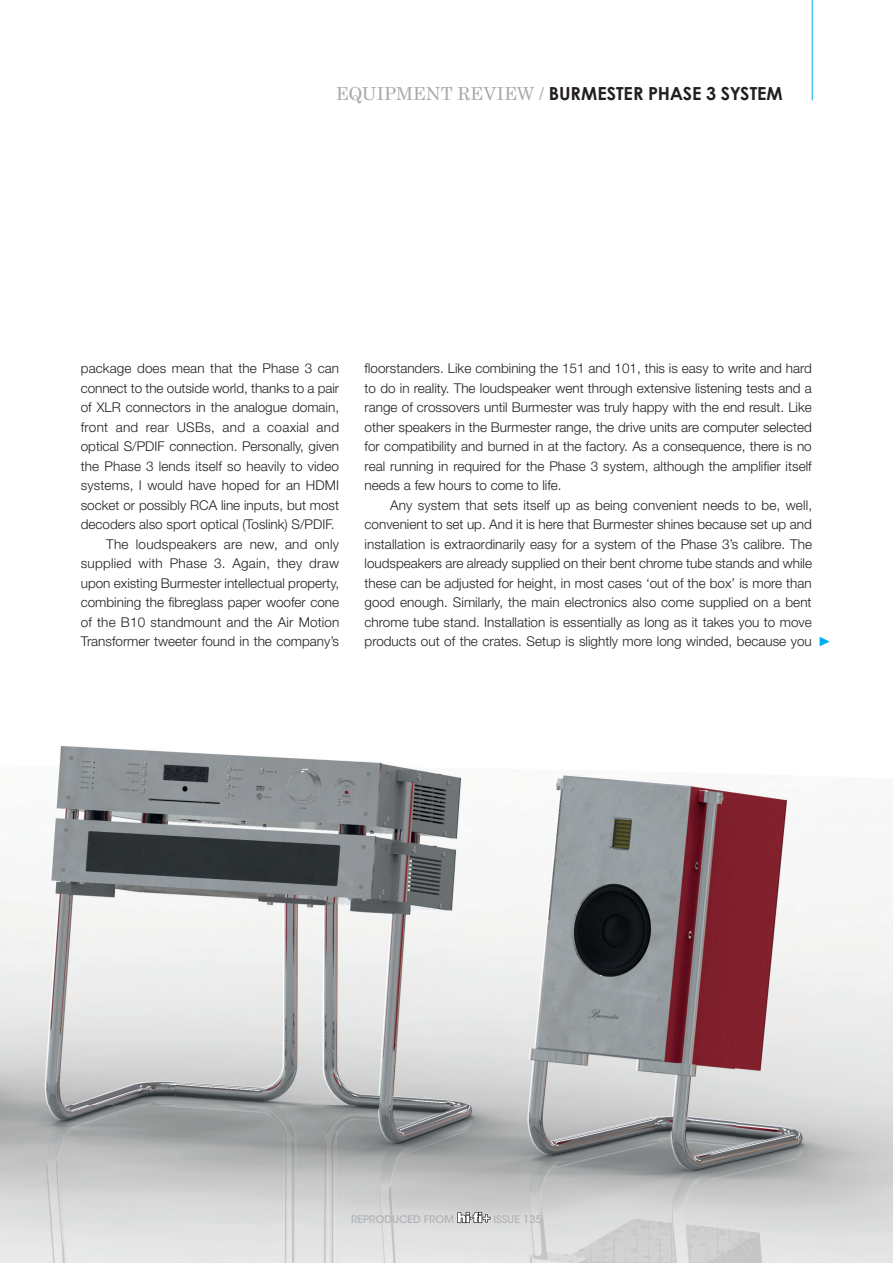
<style>
.page{position:relative;width:893px;height:1263px;background:#fff}
.page>*{position:absolute;margin:0;border:0;box-sizing:border-box;transform-origin:0 0}
.t1{font:700 18px "Century Gothic";letter-spacing:-.01em;color:#231f20}
.t2{font:300 13.5px/19.5px "Helvetica Neue LT Std";color:#231f20;text-align:justify}
.t3{font:300 13.5px "Helvetica Neue LT Std";letter-spacing:.02em;color:#231f20}
.t4{font:500 10.5px "ITC Avant Garde Std";color:#b2b3b7}
.s1{font-family:"Century Schoolbook";font-weight:400;color:#a8a9ad}
</style>
<div class="page">
<img style="left:0;top:746px;width:893px;height:517px">
<svg style="left:820px;top:637px;width:10px;height:9px"></svg>
<svg style="left:457px;top:1212px;width:33px;height:11px"></svg>
<hr style="left:812px;top:0;width:1px;height:100px;background:#00aeef">
<h1 class="t1" style="left:336px;top:82px;width:449px"><span class="s1">EQUIPMENT REVIEW /</span> BURMESTER PHASE 3 SYSTEM</h1>
<p class="t2" style="left:81px;top:358px;width:260px">package does mean that the Phase 3 can</p>
<p class="t2" style="left:81px;top:378px;width:260px">connect to the outside world, thanks to a pair</p>
<p class="t2" style="left:81px;top:397px;width:260px">of XLR connectors in the analogue domain,</p>
<p class="t3" style="left:81px;top:419px;width:260px">front and rear USBs, and a coaxial and</p>
<p class="t2" style="left:81px;top:436px;width:260px">optical S/PDIF connection. Personally, given</p>
<p class="t2" style="left:81px;top:456px;width:260px">the Phase 3 lends itself so heavily to video</p>
<p class="t2" style="left:81px;top:475px;width:260px">systems, I would have hoped for an HDMI</p>
<p class="t2" style="left:81px;top:495px;width:260px">socket or possibly RCA line inputs, but most</p>
<p class="t2" style="left:81px;top:514px;width:255px">decoders also sport optical (Toslink) S/PDIF.</p>
<p class="t3" style="left:106px;top:536px;width:234px">The loudspeakers are new, and only</p>
<p class="t3" style="left:81px;top:555px;width:260px">supplied with Phase 3. Again, they draw</p>
<p class="t2" style="left:81px;top:573px;width:260px">upon existing Burmester intellectual property,</p>
<p class="t2" style="left:81px;top:592px;width:260px">combining the fibreglass paper woofer cone</p>
<p class="t2" style="left:81px;top:612px;width:260px">of the B10 standmount and the Air Motion</p>
<p class="t2" style="left:81px;top:631px;width:260px">Transformer tweeter found in the company’s</p>
<p class="t2" style="left:365px;top:358px;width:449px">floorstanders. Like combining the 151 and 101, this is easy to write and hard to do in reality. The loudspeaker went through extensive listening tests and a range of crossovers until Burmester was truly happy with the end result. Like other speakers in the Burmester range, the drive units are computer selected for compatibility and burned in at the factory. As a consequence, there is no real running in required for the Phase 3 system, although the amplifier itself needs a few hours to come to life.</p>
<p class="t2" style="left:365px;top:495px;width:449px;text-indent:26px">Any system that sets itself up as being convenient needs to be, well, convenient to set up. And it is here that Burmester shines because set up and installation is extraordinarily easy for a system of the Phase 3’s calibre. The loudspeakers are already supplied on their bent chrome tube stands and while these can be adjusted for height, in most cases ‘out of the box’ is more than good enough. Similarly, the main electronics also come supplied on a bent chrome tube stand. Installation is essentially as long as it takes you to move products out of the crates. Setup is slightly more long winded, because you</p>
<p class="t4" style="left:351px;top:1213px;width:104px">REPRODUCED FROM</p>
<p class="t4" style="left:493px;top:1213px;width:50px">ISSUE 135</p>
</div>
